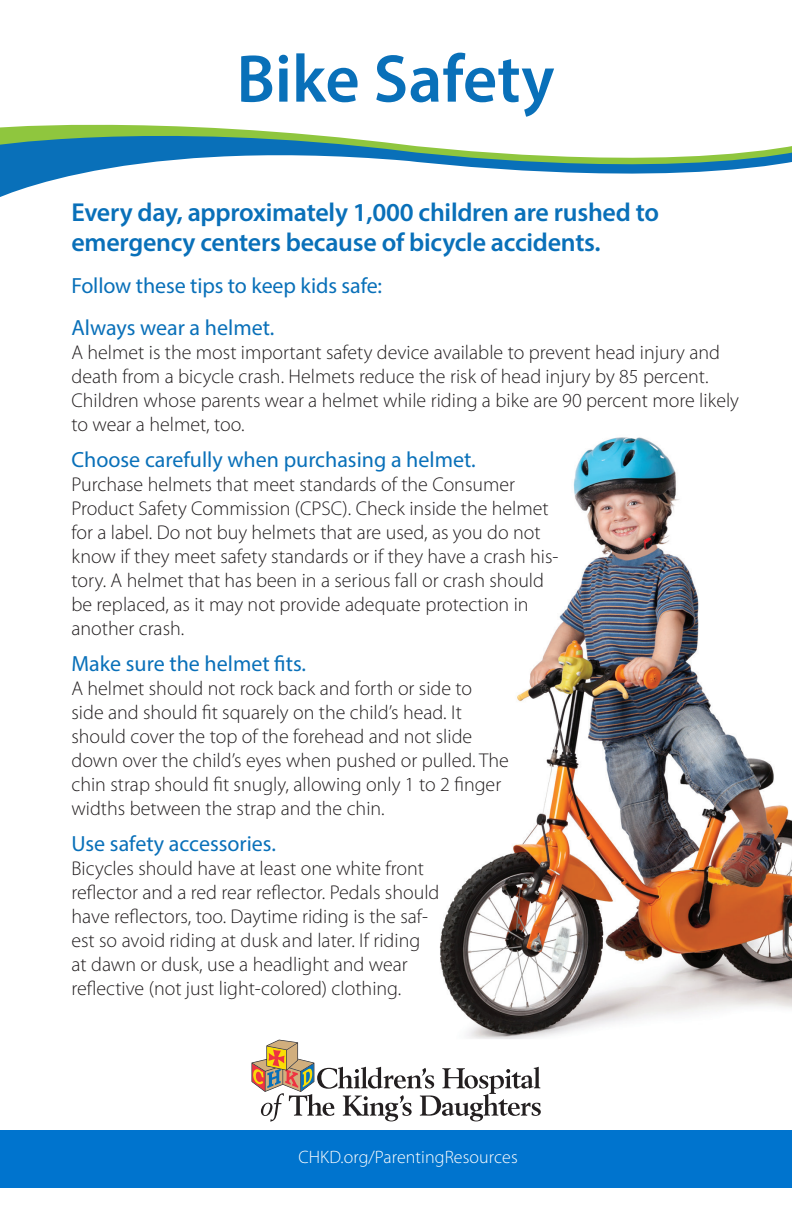
<style>
.page{position:relative;width:792px;height:1224px;background:#fff}
.page>*{position:absolute;margin:0;border:0;box-sizing:border-box;transform-origin:0 0}
.t1{font:600 68px "Myriad Pro";color:#0970b9}
.t2{font:600 26px/30px "Myriad Pro";letter-spacing:-.01em;color:#0970b9}
.t3{font:22px "Myriad Pro";color:#0970b9}
.t4{font:300 20px/24px "Myriad Pro";color:#231f20}
.t5{font:300 18px "Myriad Pro";letter-spacing:.005em;color:#fff}
</style>
<div class="page">
<svg style="left:0;top:124px;width:792px;height:73px"></svg>
<svg style="left:252px;top:1040px;width:289px;height:82px"></svg>
<div style="left:0;top:1131px;width:792px;height:57px;background:#0074ce"></div>
<img style="left:439px;top:437px;width:353px;height:602px">
<p class="t1" style="left:236px;top:36px;width:319px">Bike Safety</p>
<p class="t2" style="left:71px;top:196px;width:589px">Every day, approximately 1,000 children are rushed to emergency centers because of bicycle accidents.</p>
<p class="t3" style="left:71px;top:272px;width:312px">Follow these tips to keep kids safe:</p>
<p class="t3" style="left:71px;top:314px;width:205px">Always wear a helmet.</p>
<p class="t4" style="left:71px;top:340px;width:669px">A helmet is the most important safety device available to prevent head injury and death from a bicycle crash. Helmets reduce the risk of head injury by 85 percent.<br>Children whose parents wear a helmet while riding a bike are 90 percent more likely to wear a helmet, too.</p>
<p class="t3" style="left:71px;top:446px;width:406px">Choose carefully when purchasing a helmet.</p>
<p class="t4" style="left:71px;top:472px;width:489px">Purchase helmets that meet standards of the Consumer Product Safety Commission (CPSC). Check inside the helmet for a label. Do not buy helmets that are used, as you do not know if they meet safety standards or if they have a crash his&shy;tory. A helmet that has been in a serious fall or crash should be replaced, as it may not provide adequate protection in another crash.</p>
<p class="t3" style="left:71px;top:650px;width:236px">Make sure the helmet fits.</p>
<p class="t4" style="left:71px;top:676px;width:439px">A helmet should not rock back and forth or side to side and should fit squarely on the child’s head. It should cover the top of the forehead and not slide down over the child’s eyes when pushed or pulled. The chin strap should fit snugly, allowing only 1 to 2 finger widths between the strap and the chin.</p>
<p class="t3" style="left:71px;top:830px;width:206px">Use safety accessories.</p>
<p class="t4" style="left:71px;top:856px;width:370px">Bicycles should have at least one white front reflector and a red rear reflector. Pedals should have reflectors, too. Daytime riding is the saf&shy;est so avoid riding at dusk and later. If riding at dawn or dusk, use a headlight and wear reflective (not just light-colored) clothing.</p>
<p class="t5" style="left:299px;top:1146px;width:221px">CHKD.org/ParentingResources</p>
</div>
